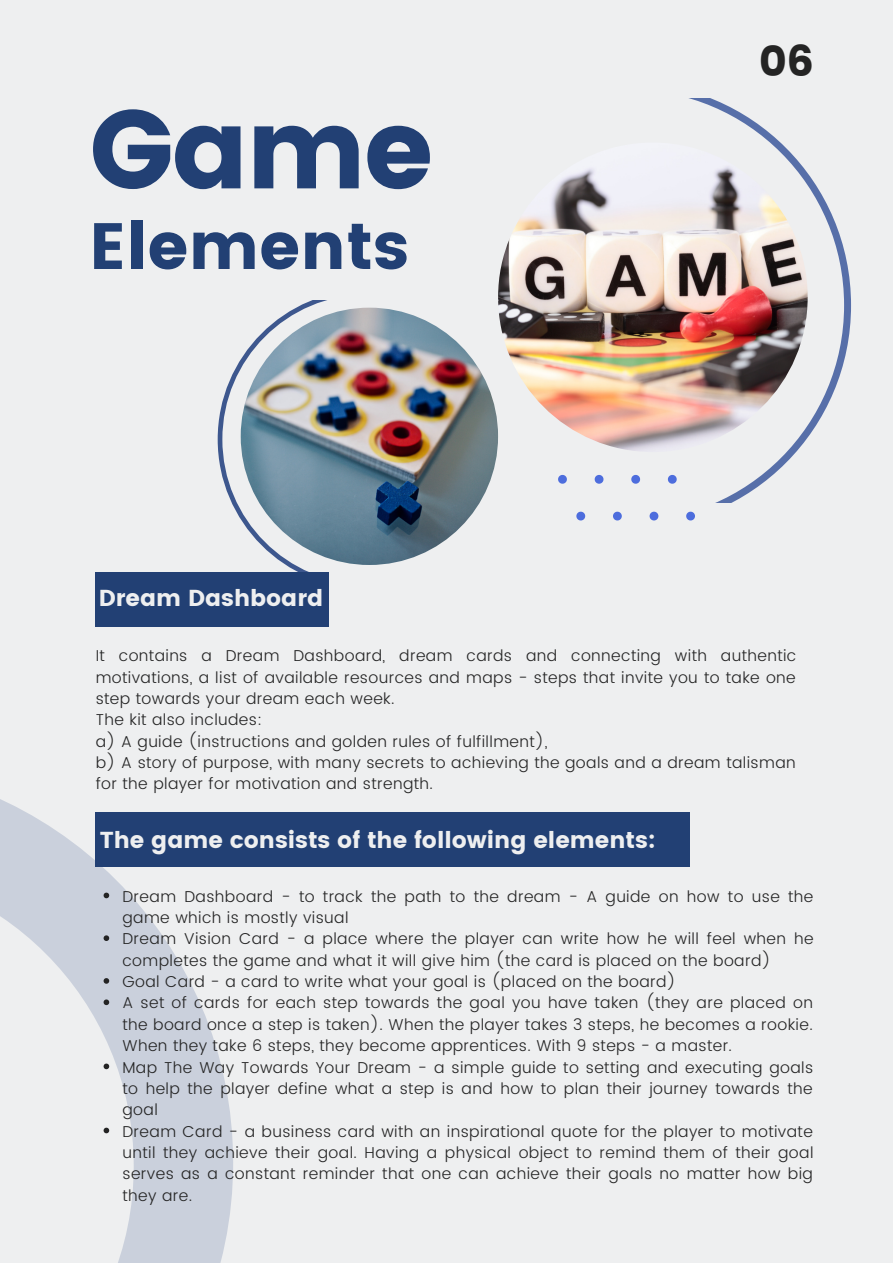
<style>
.page{position:relative;width:893px;height:1264px;background:#fff}
.page>*{position:absolute;margin:0;border:0;box-sizing:border-box;transform-origin:0 0}
.t1{font:111px "Poppins";color:#224074}
.t2{font:65.1px "Poppins";color:#224074}
.t3{font:42.6px "Poppins";color:#242424}
.t4{font:23.1px "Poppins";color:#eeeff0}
.t5{font:300 15.75px/21.3px "Poppins";letter-spacing:.025em;color:#242424}
</style>
<div class="page">
<div style="left:0;top:0;width:892px;height:1262px;background:#eeeff0"></div>
<svg style="left:218px;top:301px;width:151px;height:270px"></svg>
<svg style="left:633px;top:99px;width:218px;height:403px"></svg>
<div style="left:96px;top:572px;width:232px;height:54px;background:#224074"></div>
<svg style="left:0;top:799px;width:233px;height:463px"></svg>
<div style="left:96px;top:812px;width:594px;height:54px;background:#224074"></div>
<img style="left:241px;top:308px;width:257px;height:257px;border-radius:50%">
<img style="left:498px;top:142px;width:309px;height:310px;border-radius:50%">
<svg style="left:104px;top:892px;width:5px;height:6px"></svg>
<svg style="left:104px;top:935px;width:5px;height:6px"></svg>
<svg style="left:104px;top:978px;width:5px;height:5px"></svg>
<svg style="left:104px;top:999px;width:5px;height:6px"></svg>
<svg style="left:104px;top:1063px;width:5px;height:6px"></svg>
<svg style="left:104px;top:1127px;width:5px;height:6px"></svg>
<svg style="left:558px;top:475px;width:9px;height:8px"></svg>
<svg style="left:594px;top:475px;width:9px;height:8px"></svg>
<svg style="left:631px;top:475px;width:9px;height:8px"></svg>
<svg style="left:667px;top:475px;width:9px;height:8px"></svg>
<svg style="left:576px;top:511px;width:9px;height:9px"></svg>
<svg style="left:613px;top:511px;width:8px;height:9px"></svg>
<svg style="left:649px;top:511px;width:9px;height:9px"></svg>
<svg style="left:686px;top:511px;width:9px;height:9px"></svg>
<h1 class="t1" style="left:89px;top:85px;width:346px">Game</h1>
<h2 class="t2" style="left:89px;top:208px;width:321px">Elements</h2>
<h3 class="t4" style="left:99px;top:584px;width:226px">Dream Dashboard</h3>
<h3 class="t3" style="left:759px;top:36px;width:56px">06</h3>
<p class="t5" style="left:96px;top:645px;width:702px">It contains a Dream Dashboard, dream cards and connecting with authentic motivations, a list of available resources and maps - steps that invite you to take one step towards your dream each week.<br>The kit also includes:<br>a) A guide (instructions and golden rules of fulfillment),<br>b) A story of purpose, with many secrets to achieving the goals and a dream talisman for the player for motivation and strength.</p>
<h3 class="t4" style="left:100px;top:826px;width:557px">The game consists of the following elements:</h3>
<p class="t5" style="left:122px;top:885px;width:692px">Dream Dashboard - to track the path to the dream - A guide on how to use the game which is mostly visual<br>Dream Vision Card - a place where the player can write how he will feel when he completes the game and what it will give him (the card is placed on the board)<br>Goal Card - a card to write what your goal is (placed on the board)<br>A set of cards for each step towards the goal you have taken (they are placed on the board once a step is taken). When the player takes 3 steps, he becomes a rookie.<br>When they take 6 steps, they become apprentices. With 9 steps - a master.<br>Map The Way Towards Your Dream - a simple guide to setting and executing goals to help the player define what a step is and how to plan their journey towards the goal<br>Dream Card - a business card with an inspirational quote for the player to motivate until they achieve their goal. Having a physical object to remind them of their goal serves as a constant reminder that one can achieve their goals no matter how big they are.</p>
</div>
